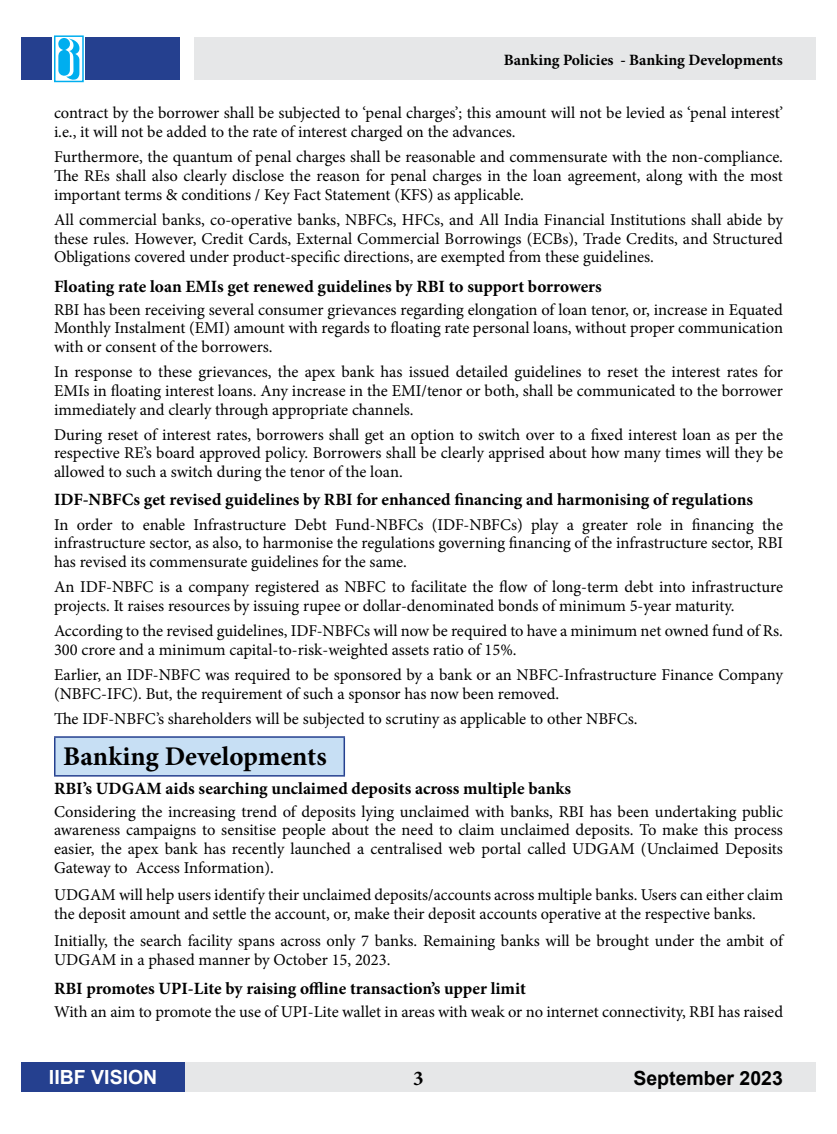
<style>
.page{position:relative;width:837px;height:1134px;background:#fff}
.page>*{position:absolute;margin:0;border:0;box-sizing:border-box;transform-origin:0 0}
.t1{font:700 27px "Minion Pro";color:#000}
.t2{font:700 21px "Minion Pro";color:#000}
.t3{font:700 19.5px "Arial";color:#000}
.t4{font:700 19.5px "Arial";color:#fff}
.t5{font:700 17.25px "Minion Pro";color:#000}
.t6{font:16.5px/18.8px "Minion Pro";color:#000;text-align:justify}
.t7{font:700 15.75px "Minion Pro";color:#000}
</style>
<div class="page">
<div style="left:195px;top:38px;width:621px;height:42px;background:#e6e7e8"></div>
<div style="left:21px;top:38px;width:159px;height:42px;background:#25408f"></div>
<div style="left:175px;top:1062px;width:641px;height:30px;background:#e6e7e8"></div>
<div style="left:21px;top:1062px;width:164px;height:30px;background:#25408f"></div>
<svg style="left:53px;top:38px;width:32px;height:45px"></svg>
<div style="left:54px;top:35px;width:30px;height:47px;border:2px solid #00aeef"></div>
<svg style="left:58px;top:38px;width:22px;height:43px"></svg>
<div style="left:55px;top:737px;width:289px;height:39px;background:#c7dff4"></div>
<hr style="left:54px;top:736px;width:291px;height:2px;background:#25408f">
<hr style="left:54px;top:738px;width:2px;height:37px;background:#25408f">
<hr style="left:344px;top:738px;width:1px;height:37px;background:#25408f">
<hr style="left:54px;top:775px;width:291px;height:2px;background:#25408f">
<p class="t7" style="left:504px;top:48px;width:281px">Banking Policies - Banking Developments</p>
<p class="t6" style="left:54px;top:104px;width:731px">contract by the borrower shall be subjected to ‘penal charges’; this amount will not be levied as ‘penal interest’ i.e., it will not be added to the rate of interest charged on the advances.</p>
<p class="t6" style="left:54px;top:148px;width:731px">Furthermore, the quantum of penal charges shall be reasonable and commensurate with the non-compliance.<br>The REs shall also clearly disclose the reason for penal charges in the loan agreement, along with the most important terms &amp; conditions / Key Fact Statement (KFS) as applicable.</p>
<p class="t6" style="left:54px;top:210px;width:731px">All commercial banks, co-operative banks, NBFCs, HFCs, and All India Financial Institutions shall abide by these rules. However, Credit Cards, External Commercial Borrowings (ECBs), Trade Credits, and Structured Obligations covered under product-specific directions, are exempted from these guidelines.</p>
<p class="t5" style="left:54px;top:274px;width:549px">Floating rate loan EMIs get renewed guidelines by RBI to support borrowers</p>
<p class="t6" style="left:54px;top:300px;width:731px">RBI has been receiving several consumer grievances regarding elongation of loan tenor, or, increase in Equated Monthly Instalment (EMI) amount with regards to floating rate personal loans, without proper communication with or consent of the borrowers.</p>
<p class="t6" style="left:54px;top:363px;width:731px">In response to these grievances, the apex bank has issued detailed guidelines to reset the interest rates for EMIs in floating interest loans. Any increase in the EMI/tenor or both, shall be communicated to the borrower immediately and clearly through appropriate channels.</p>
<p class="t6" style="left:54px;top:425px;width:731px">During reset of interest rates, borrowers shall get an option to switch over to a fixed interest loan as per the respective RE’s board approved policy. Borrowers shall be clearly apprised about how many times will they be allowed to such a switch during the tenor of the loan.</p>
<p class="t5" style="left:54px;top:487px;width:701px">IDF-NBFCs get revised guidelines by RBI for enhanced financing and harmonising of regulations</p>
<p class="t6" style="left:54px;top:515px;width:731px">In order to enable Infrastructure Debt Fund-NBFCs (IDF-NBFCs) play a greater role in financing the infrastructure sector, as also, to harmonise the regulations governing financing of the infrastructure sector, RBI has revised its commensurate guidelines for the same.</p>
<p class="t6" style="left:54px;top:578px;width:731px">An IDF-NBFC is a company registered as NBFC to facilitate the flow of long-term debt into infrastructure projects. It raises resources by issuing rupee or dollar-denominated bonds of minimum 5-year maturity.</p>
<p class="t6" style="left:54px;top:622px;width:730px">According to the revised guidelines, IDF-NBFCs will now be required to have a minimum net owned fund of Rs.<br>300 crore and a minimum capital-to-risk-weighted assets ratio of 15%.</p>
<p class="t6" style="left:54px;top:665px;width:731px">Earlier, an IDF-NBFC was required to be sponsored by a bank or an NBFC-Infrastructure Finance Company (NBFC-IFC). But, the requirement of such a sponsor has now been removed.</p>
<p class="t6" style="left:54px;top:709px;width:585px">The IDF-NBFC’s shareholders will be subjected to scrutiny as applicable to other NBFCs.</p>
<h1 class="t1" style="left:63px;top:738px;width:265px">Banking Developments</h1>
<p class="t5" style="left:54px;top:776px;width:519px">RBI’s UDGAM aids searching unclaimed deposits across multiple banks</p>
<p class="t6" style="left:54px;top:802px;width:731px">Considering the increasing trend of deposits lying unclaimed with banks, RBI has been undertaking public awareness campaigns to sensitise people about the need to claim unclaimed deposits. To make this process easier, the apex bank has recently launched a centralised web portal called UDGAM (Unclaimed Deposits Gateway to Access Information).</p>
<p class="t6" style="left:54px;top:886px;width:731px">UDGAM will help users identify their unclaimed deposits/accounts across multiple banks. Users can either claim the deposit amount and settle the account, or, make their deposit accounts operative at the respective banks.</p>
<p class="t6" style="left:54px;top:932px;width:731px">Initially, the search facility spans across only 7 banks. Remaining banks will be brought under the ambit of<br>UDGAM in a phased manner by October 15, 2023.</p>
<p class="t5" style="left:54px;top:977px;width:474px">RBI promotes UPI-Lite by raising offline transaction’s upper limit</p>
<p class="t6" style="left:54px;top:1003px;width:731px">With an aim to promote the use of UPI-Lite wallet in areas with weak or no internet connectivity, RBI has raised</p>
<p class="t4" style="left:49px;top:1064px;width:110px">IIBF VISION</p>
<p class="t2" style="left:413px;top:1063px;width:12px">3</p>
<p class="t3" style="left:633px;top:1064px;width:151px">September 2023</p>
</div>
